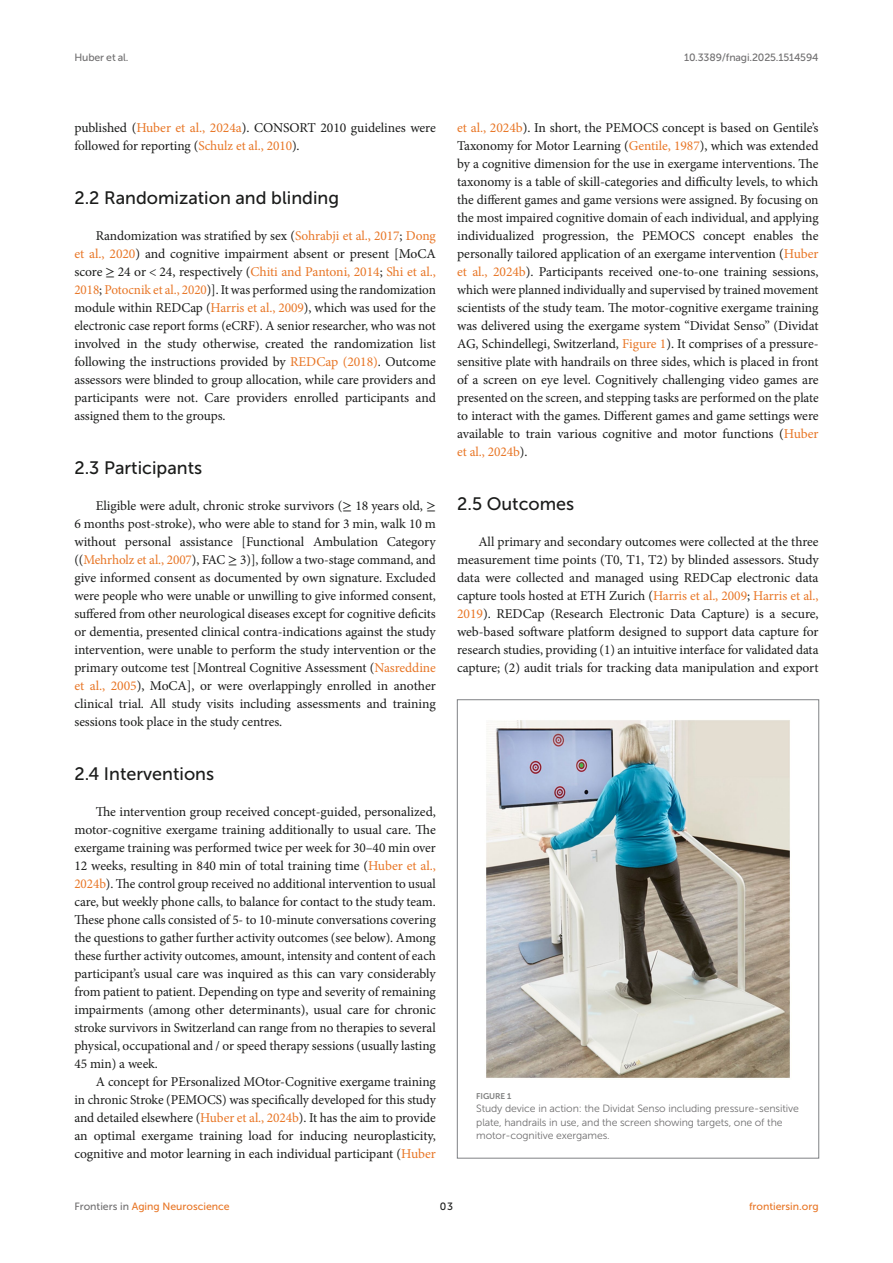
<style>
.page{position:relative;width:893px;height:1263px;background:#fff}
.page>*{position:absolute;margin:0;border:0;box-sizing:border-box;transform-origin:0 0}
.HEAD_2{font:18px "Museo Sans 500";color:#1b1c1b}
.TEXT{font:13.5px/18px "Minion Pro";letter-spacing:-.005em;color:#1b1c1b;text-align:justify}
.FIG_LEG{font:10.5px/13.5px "Museo Sans 300";letter-spacing:-.01em;color:#706f70}
.t1{font:10.5px "Museo Sans 500";color:#e87626}
.t2{font:10.5px "Museo Sans 500";letter-spacing:-.015em;color:#706f70}
.t3{font:10.5px "Museo Sans 500";color:#1b1c1b}
.FIG_HD{font:8.25px "Museo Sans 700";letter-spacing:-.01em;color:#7e7f7f}
.s1{color:#e87626}
.s2{font-family:"STIX General"}
.s3{color:#706f70}
</style>
<div class="page">
<img style="left:486px;top:720px;width:304px;height:358px">
<p class="t2" style="left:74px;top:51px;width:56px">Huber et al.</p>
<p class="t2" style="left:684px;top:51px;width:136px">10.3389/fnagi.2025.1514594</p>
<p class="TEXT" style="left:74px;top:119px;width:363px">published (<span class="s1">Huber et al., 2024a</span>). CONSORT 2010 guidelines were followed for reporting (<span class="s1">Schulz et al., 2010</span>).</p>
<p class="HEAD_2" style="left:74px;top:188px;width:266px">2.2 Randomization and blinding</p>
<p class="TEXT" style="left:74px;top:227px;width:363px;text-indent:21px">Randomization was stratified by sex (<span class="s1">Sohrabji et al., 2017</span>; <span class="s1">Dong et al., 2020</span>) and cognitive impairment absent or present [MoCA score <span class="s2">≥</span> 24 or &lt; 24, respectively (<span class="s1">Chiti and Pantoni, 2014</span>; <span class="s1">Shi et al., 2018</span>; <span class="s1">Potocnik et al., 2020</span>)]. It was performed using the randomization module within REDCap (<span class="s1">Harris et al., 2009</span>), which was used for the electronic case report forms (eCRF). A senior researcher, who was not involved in the study otherwise, created the randomization list following the instructions provided by <span class="s1">REDCap (2018)</span>. Outcome assessors were blinded to group allocation, while care providers and participants were not. Care providers enrolled participants and assigned them to the groups.</p>
<p class="HEAD_2" style="left:74px;top:458px;width:129px">2.3 Participants</p>
<p class="TEXT" style="left:74px;top:497px;width:363px;text-indent:21px">Eligible were adult, chronic stroke survivors (<span class="s2">≥</span> 18 years old, <span class="s2">≥ </span>6 months post-stroke), who were able to stand for 3 min, walk 10 m without personal assistance [Functional Ambulation Category ((<span class="s1">Mehrholz et al., 2007</span>), FAC <span class="s2">≥</span> 3)], follow a two-stage command, and give informed consent as documented by own signature. Excluded were people who were unable or unwilling to give informed consent, suffered from other neurological diseases except for cognitive deficits or dementia, presented clinical contra-indications against the study intervention, were unable to perform the study intervention or the primary outcome test [Montreal Cognitive Assessment (<span class="s1">Nasreddine et al., 2005</span>), MoCA], or were overlappingly enrolled in another clinical trial. All study visits including assessments and training sessions took place in the study centres.</p>
<p class="HEAD_2" style="left:74px;top:764px;width:141px">2.4 Interventions</p>
<p class="TEXT" style="left:74px;top:803px;width:363px;text-indent:21px">The intervention group received concept-guided, personalized, motor-cognitive exergame training additionally to usual care. The exergame training was performed twice per week for 30–40 min over 12 weeks, resulting in 840 min of total training time (<span class="s1">Huber et al., 2024b</span>). The control group received no additional intervention to usual care, but weekly phone calls, to balance for contact to the study team.<br>These phone calls consisted of 5- to 10-minute conversations covering the questions to gather further activity outcomes (see below). Among these further activity outcomes, amount, intensity and content of each participant’s usual care was inquired as this can vary considerably from patient to patient. Depending on type and severity of remaining impairments (among other determinants), usual care for chronic stroke survivors in Switzerland can range from no therapies to several physical, occupational and / or speed therapy sessions (usually lasting 45 min) a week.</p>
<p class="TEXT" style="left:74px;top:1073px;width:363px;text-indent:21px">A concept for PErsonalized MOtor-Cognitive exergame training in chronic Stroke (PEMOCS) was specifically developed for this study and detailed elsewhere (<span class="s1">Huber et al., 2024b</span>). It has the aim to provide an optimal exergame training load for inducing neuroplasticity, cognitive and motor learning in each individual participant (<span class="s1">Huber</span></p>
<p class="TEXT" style="left:457px;top:119px;width:363px"><span class="s1">et al., 2024b</span>). In short, the PEMOCS concept is based on Gentile’s Taxonomy for Motor Learning (<span class="s1">Gentile, 1987</span>), which was extended by a cognitive dimension for the use in exergame interventions. The taxonomy is a table of skill-categories and difficulty levels, to which the different games and game versions were assigned. By focusing on the most impaired cognitive domain of each individual, and applying individualized progression, the PEMOCS concept enables the personally tailored application of an exergame intervention (<span class="s1">Huber et al., 2024b</span>). Participants received one-to-one training sessions, which were planned individually and supervised by trained movement scientists of the study team. The motor-cognitive exergame training was delivered using the exergame system “Dividat Senso” (Dividat AG, Schindellegi, Switzerland, <span class="s1">Figure 1</span>). It comprises of a pressure&shy;sensitive plate with handrails on three sides, which is placed in front of a screen on eye level. Cognitively challenging video games are presented on the screen, and stepping tasks are performed on the plate to interact with the games. Different games and game settings were available to train various cognitive and motor functions (<span class="s1">Huber et al., 2024b</span>).</p>
<p class="HEAD_2" style="left:457px;top:494px;width:119px">2.5 Outcomes</p>
<p class="TEXT" style="left:457px;top:533px;width:363px;text-indent:21px">All primary and secondary outcomes were collected at the three measurement time points (T0, T1, T2) by blinded assessors. Study data were collected and managed using REDCap electronic data capture tools hosted at ETH Zurich (<span class="s1">Harris et al., 2009</span>; <span class="s1">Harris et al., 2019</span>). REDCap (Research Electronic Data Capture) is a secure, web-based software platform designed to support data capture for research studies, providing (1) an intuitive interface for validated data capture; (2) audit trials for tracking data manipulation and export</p>
<p class="FIG_HD" style="left:476px;top:1091px;width:37px">FIGURE 1</p>
<p class="FIG_LEG" style="left:476px;top:1102px;width:324px">Study device in action: the Dividat Senso including pressure-sensitive plate, handrails in use, and the screen showing targets, one of the motor-cognitive exergames.</p>
<p class="t1" style="left:74px;top:1200px;width:157px"><span class="s3">Frontiers in</span> Aging Neuroscience</p>
<p class="t3" style="left:440px;top:1200px;width:15px">03</p>
<p class="t1" style="left:749px;top:1200px;width:71px">frontiersin.org</p>
</div>
